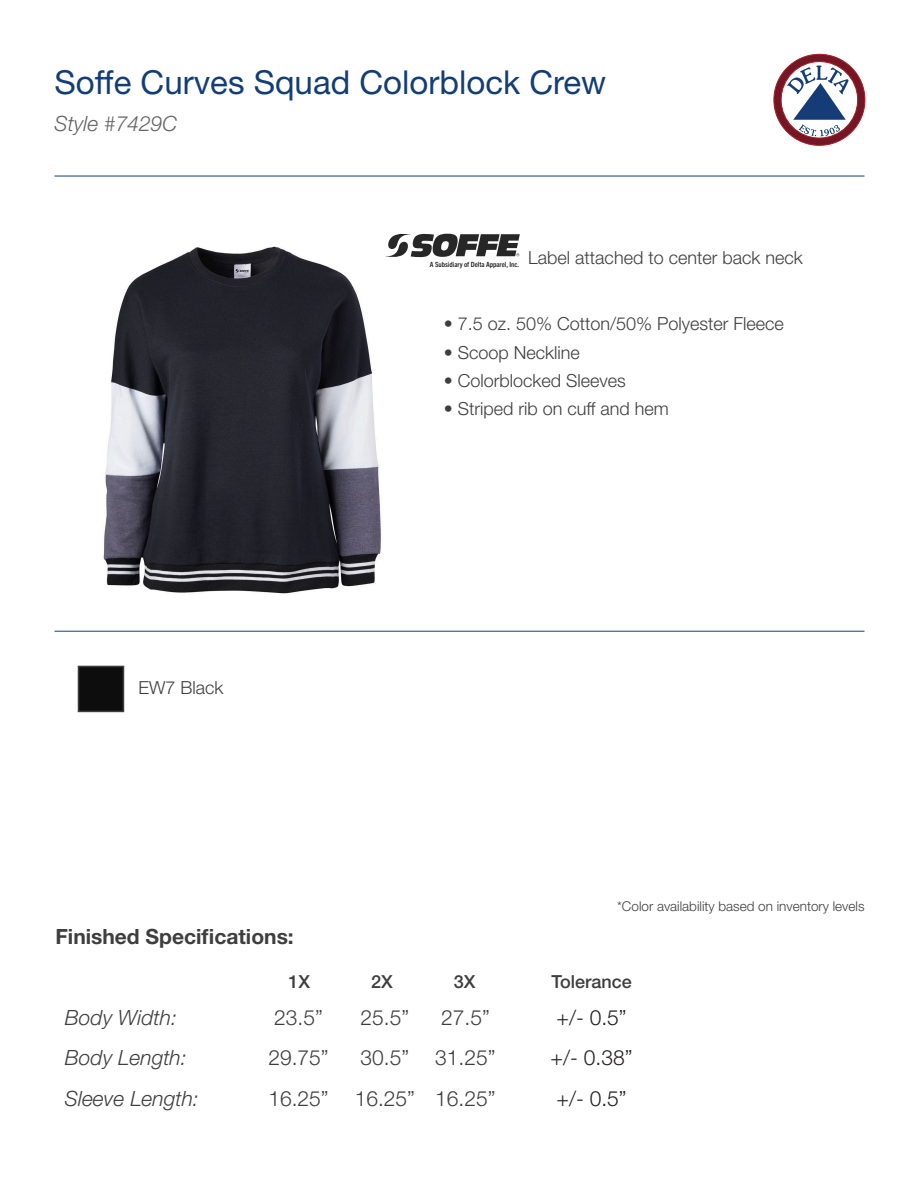
<style>
.page{position:relative;width:918px;height:1188px;background:#fff}
.page>*{position:absolute;margin:0;border:0;box-sizing:border-box;transform-origin:0 0}
.t1{font:33px "Helvetica Neue LT Std";color:#133d77}
.t2{font:300 21px "Helvetica Neue LT Std";color:#3e3e3f}
.t3{font:italic 300 21px "Helvetica Neue LT Std";color:#3e3e3f}
.t4{font:700 21px "Helvetica Neue LT Std";color:#3e3e3f}
.t5{font:300 21px "Helvetica Neue LT Std";color:#231f20}
.t6{font:italic 300 21px "Helvetica Neue LT Std";color:#636366}
.t7{font:300 18px "Helvetica Neue LT Std";color:#3e3e3f}
.t8{font:500 18px "Helvetica Neue LT Std";color:#3e3e3f}
.t9{font:300 13.5px "Helvetica Neue LT Std";color:#3e3e3f}
.t10{font:700 condensed 7.2px "Trade Gothic Next LT Pro";color:#231f20}
</style>
<div class="page">
<img style="left:103px;top:233px;width:298px;height:361px">
<svg style="left:773px;top:54px;width:93px;height:92px"></svg>
<hr style="left:54px;top:631px;width:810px;height:1px;background:#153c77">
<hr style="left:54px;top:176px;width:810px;height:1px;background:#153c77">
<div style="left:81px;top:669px;width:40px;height:40px;background:#0d0d0d"></div>
<div style="left:78px;top:666px;width:46px;height:46px;border:2px solid #3e3e3f"></div>
<svg style="left:385px;top:234px;width:135px;height:23px"></svg>
<p class="t1" style="left:54px;top:63px;width:553px">Soffe Curves Squad Colorblock Crew</p>
<p class="t6" style="left:54px;top:111px;width:124px">Style #7429C</p>
<p class="t10" style="left:430px;top:259px;width:91px">A Subsidiary of Delta Apparel, Inc.</p>
<p class="t7" style="left:528px;top:247px;width:276px">Label attached to center back neck</p>
<p class="t7" style="left:138px;top:676px;width:87px">EW7 Black</p>
<p class="t4" style="left:55px;top:923px;width:240px">Finished Specifications:</p>
<p class="t7" style="left:444px;top:313px;width:342px">• 7.5 oz. 50% Cotton/50% Polyester Fleece</p>
<p class="t7" style="left:444px;top:341px;width:138px">• Scoop Neckline</p>
<p class="t7" style="left:444px;top:369px;width:184px">• Colorblocked Sleeves</p>
<p class="t7" style="left:444px;top:398px;width:227px">• Striped rib on cuff and hem</p>
<p class="t9" style="left:617px;top:898px;width:249px">*Color availability based on inventory levels</p>
<p class="t3" style="left:65px;top:1005px;width:113px">Body Width:</p>
<p class="t3" style="left:65px;top:1045px;width:123px">Body Length:</p>
<p class="t3" style="left:65px;top:1086px;width:135px">Sleeve Length:</p>
<p class="t8" style="left:289px;top:971px;width:23px">1X</p>
<p class="t8" style="left:371px;top:971px;width:23px">2X</p>
<p class="t8" style="left:454px;top:971px;width:23px">3X</p>
<p class="t8" style="left:551px;top:971px;width:82px">Tolerance</p>
<p class="t2" style="left:274px;top:1005px;width:50px">23.5”</p>
<p class="t2" style="left:268px;top:1045px;width:62px">29.75”</p>
<p class="t2" style="left:268px;top:1085px;width:62px">16.25”</p>
<p class="t2" style="left:361px;top:1005px;width:50px">25.5”</p>
<p class="t2" style="left:361px;top:1045px;width:50px">30.5”</p>
<p class="t2" style="left:355px;top:1085px;width:62px">16.25”</p>
<p class="t2" style="left:441px;top:1005px;width:50px">27.5”</p>
<p class="t2" style="left:435px;top:1045px;width:62px">31.25”</p>
<p class="t2" style="left:435px;top:1085px;width:62px">16.25”</p>
<p class="t5" style="left:556px;top:1005px;width:72px">+/- 0.5”</p>
<p class="t5" style="left:551px;top:1045px;width:83px">+/- 0.38”</p>
<p class="t5" style="left:556px;top:1085px;width:72px">+/- 0.5”</p>
</div>
